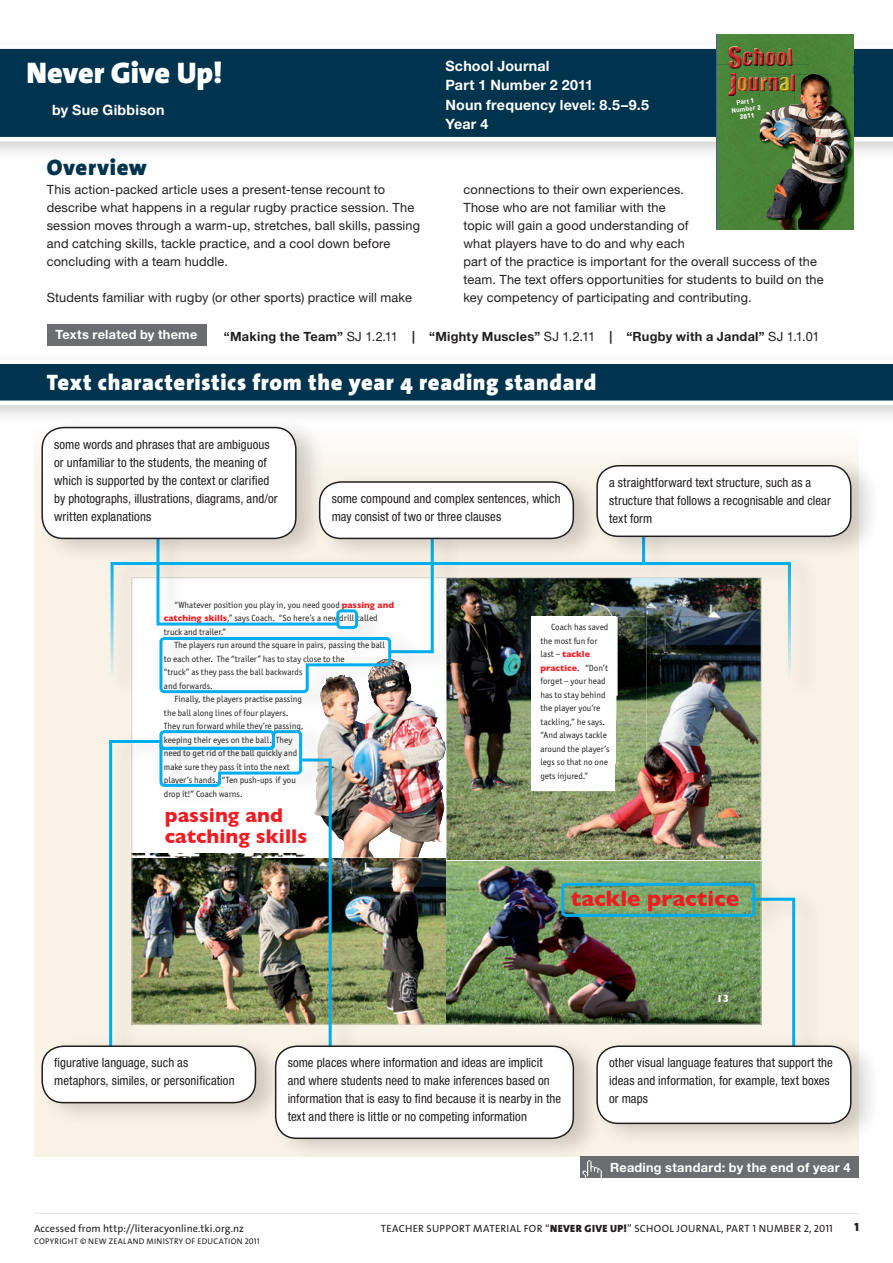
<style>
.page{position:relative;width:893px;height:1263px;background:#fff}
.page>*{position:absolute;margin:0;border:0;box-sizing:border-box;transform-origin:0 0}
.t1{font:900 30px "The Sans Os F";letter-spacing:-.005em;color:#fff}
.t2{font:900 22.5px "The Sans Os F";letter-spacing:.025em;color:#fff}
.t3{font:700 22.5px "Gill Sans";color:#ee1d23}
.H2_Solid{font:900 22.5px "The Sans Os F";letter-spacing:.03em;color:#00334e}
.t4{font:700 20.25px/20.2px "Gill Sans";color:#ee1d23}
.Journal_Info{font:700 14.25px "Helvetica Neue LT Pro";letter-spacing:.015em;color:#fff}
._2_Characteristics{font:condensed 12.75px/18px "Helvetica Neue LT Pro";letter-spacing:.005em;color:#231f20}
.Overview_Body-Helv_N{font:12.75px/18px "Helvetica Neue LT Pro";letter-spacing:.01em;color:#231f20}
.Related_Texts{font:700 12.75px "Helvetica Neue LT Pro";letter-spacing:.02em;color:#231f20}
.t5{font:700 12.75px "Helvetica Neue LT Pro";letter-spacing:.02em;color:#fff}
.t6{font:900 12px "The Sans Os F";color:#231f20}
.t7{font:10.5px "The Sans Os F";letter-spacing:.015em;color:#231f20}
.t8{font:700 10.5px "Gill Sans";color:#fff}
.t9{font:9px/13.5px "Officina Sans ITC Pro";color:#231f20}
.t10{font:8.25px "The Sans Os F";letter-spacing:.035em;color:#231f20}
.t11{font:700 6.6px/7.2px "DIN Pro";color:#fff;text-align:center}
.s1{font-weight:900}
.s2{font-weight:400}
.s3{font-family:"Gill Sans";font-weight:700;color:#ee1d23}
</style>
<div class="page">
<div style="left:0;top:36px;width:893px;height:126px;background:#231f20;opacity:.2"></div>
<svg style="left:0;top:44px;width:893px;height:97px;background:#17455e"></svg>
<div style="left:34px;top:493px;width:825px;height:664px;background:#f9f2e6"></div>
<img style="left:359px;top:845px;width:87px;height:177px">
<img style="left:314px;top:700px;width:130px;height:158px">
<img style="left:446px;top:700px;width:313px;height:322px">
<div style="left:531px;top:617px;width:84px;height:174px;background:#fff"></div>
<img style="left:615px;top:700px;width:31px;height:64px">
<img style="left:446px;top:858px;width:1px;height:166px">
<svg style="left:446px;top:845px;width:1px;height:13px"></svg>
<svg style="left:716px;top:34px;width:138px;height:195px;background:#527c3a"></svg>
<img style="left:849px;top:74px;width:4px;height:155px">
<img style="left:759px;top:74px;width:90px;height:155px">
<div style="left:0;top:351px;width:893px;height:74px;background:#231f20;opacity:.2"></div>
<svg style="left:0;top:359px;width:893px;height:46px"></svg>
<div style="left:34px;top:426px;width:825px;height:67px;background:#fcfaf5"></div>
<div style="left:47px;top:324px;width:159px;height:21px;background:#6c6d70"></div>
<div style="left:604px;top:1157px;width:255px;height:21px;background:#6c6d70"></div>
<div style="left:580px;top:1157px;width:27px;height:21px;background:#6c6d70"></div>
<svg style="left:583px;top:1162px;width:19px;height:16px"></svg>
<div style="left:303px;top:750px;width:56px;height:318px;background:#231f20;opacity:.2"></div>
<div style="left:272px;top:1035px;width:332px;height:127px;background:#231f20;opacity:.2"></div>
<div style="left:276px;top:1046px;width:297px;height:92px;background:#fff;border-radius:21px"></div>
<div style="left:275px;top:1045px;width:299px;height:94px;border:2px solid #231f20;border-radius:21px"></div>
<div style="left:38px;top:1035px;width:248px;height:91px;background:#231f20;opacity:.2"></div>
<div style="left:42px;top:1046px;width:213px;height:56px;background:#fff;border-radius:21px"></div>
<div style="left:41px;top:1045px;width:215px;height:58px;border:2px solid #231f20;border-radius:21px"></div>
<div style="left:752px;top:890px;width:70px;height:179px;background:#f4ede2"></div>
<svg style="left:748px;top:897px;width:48px;height:138px"></svg>
<div style="left:110px;top:554px;width:708px;height:146px;background:#231f20;opacity:.2"></div>
<div style="left:111px;top:562px;width:680px;height:120px;border:3px solid #00aeef"></div>
<div style="left:38px;top:416px;width:289px;height:146px;background:#231f20;opacity:.2"></div>
<div style="left:42px;top:428px;width:254px;height:110px;background:#fff;border-radius:21px"></div>
<div style="left:41px;top:427px;width:256px;height:112px;border:2px solid #231f20;border-radius:21px"></div>
<div style="left:316px;top:471px;width:288px;height:91px;background:#231f20;opacity:.2"></div>
<div style="left:320px;top:482px;width:253px;height:56px;background:#fff;border-radius:21px"></div>
<div style="left:319px;top:481px;width:255px;height:58px;border:2px solid #231f20;border-radius:21px"></div>
<div style="left:641px;top:527px;width:31px;height:54px;background:#231f20;opacity:.2"></div>
<hr style="left:642px;top:534px;width:3px;height:28px;background:#00aeef">
<div style="left:593px;top:455px;width:289px;height:105px;background:#231f20;opacity:.2"></div>
<div style="left:597px;top:466px;width:254px;height:70px;background:#fff;border-radius:21px"></div>
<div style="left:596px;top:465px;width:255px;height:72px;border:2px solid #231f20;border-radius:21px"></div>
<hr style="left:34px;top:1213px;width:825px;height:1px;background:#eae8e3">
<div style="left:593px;top:1035px;width:289px;height:112px;background:#231f20;opacity:.2"></div>
<div style="left:597px;top:1046px;width:254px;height:77px;background:#fff;border-radius:21px"></div>
<div style="left:596px;top:1045px;width:255px;height:79px;border:2px solid #231f20;border-radius:21px"></div>
<div style="left:159px;top:629px;width:260px;height:85px;background:#231f20;opacity:.2"></div>
<svg style="left:155px;top:528px;width:280px;height:167px"></svg>
<img style="left:108px;top:729px;width:225px;height:323px">
<div style="left:159px;top:722px;width:143px;height:48px;background:#f7f7f7"></div>
<div style="left:159px;top:730px;width:116px;height:20px;border:3px solid #00aeef;border-radius:3px"></div>
<div style="left:560px;top:875px;width:223px;height:62px;background:#231f20;opacity:.2"></div>
<div style="left:561px;top:883px;width:194px;height:34px;border:3px solid #00aeef;border-radius:3px"></div>
<h1 class="t1" style="left:27px;top:53px;width:197px">Never Give Up!</h1>
<p class="Journal_Info" style="left:52px;top:101px;width:114px">by Sue Gibbison</p>
<p class="H2_Solid" style="left:47px;top:152px;width:102px">Overview</p>
<p class="Overview_Body-Helv_N" style="left:47px;top:180px;width:375px">This action-packed article uses a present-tense recount to describe what happens in a regular rugby practice session. The session moves through a warm-up, stretches, ball skills, passing and catching skills, tackle practice, and a cool down before concluding with a team huddle.</p>
<p class="Overview_Body-Helv_N" style="left:47px;top:288px;width:367px">Students familiar with rugby (or other sports) practice will make</p>
<p class="Journal_Info" style="left:445px;top:56px;width:106px">School Journal</p>
<p class="Journal_Info" style="left:445px;top:76px;width:149px">Part 1 Number 2 2011</p>
<p class="Journal_Info" style="left:445px;top:95px;width:205px">Noun frequency level: 8.5–9.5</p>
<p class="Journal_Info" style="left:445px;top:115px;width:44px">Year 4</p>
<p class="t11" style="left:730px;top:99px;width:31px;rotate:-7deg">Part <span class="s1">1<br></span>Number <span class="s1">2<br>2011</span></p>
<p class="Overview_Body-Helv_N" style="left:463px;top:180px;width:362px">connections to their own experiences.<br>Those who are not familiar with the<br>topic will gain a good understanding of<br>what players have to do and why each<br>part of the practice is important for the overall success of the team. The text offers opportunities for students to build on the key competency of participating and contributing.</p>
<p class="t5" style="left:56px;top:327px;width:143px">Texts related by theme</p>
<p class="Related_Texts" style="left:224px;top:328px;width:597px">“Making the Team” <span class="s2">SJ 1.2.11</span> | “Mighty Muscles” <span class="s2">SJ 1.2.11</span> | “Rugby with a Jandal” <span class="s2">SJ 1.1.01</span></p>
<h2 class="t2" style="left:47px;top:368px;width:551px">Text characteristics from the year 4 reading standard</h2>
<p class="_2_Characteristics" style="left:54px;top:435px;width:225px">some words and phrases that are ambiguous or unfamiliar to the students, the meaning of which is supported by the context or clarified by photographs, illustrations, diagrams, and/or written explanations</p>
<p class="_2_Characteristics" style="left:332px;top:489px;width:230px">some compound and complex sentences, which may consist of two or three clauses</p>
<p class="_2_Characteristics" style="left:609px;top:473px;width:223px">a straightforward text structure, such as a structure that follows a recognisable and clear text form</p>
<p class="t9" style="left:175px;top:598px;width:221px">“Whatever position you play in, you need good <span class="s3">passing and</span></p>
<p class="t9" style="left:164px;top:611px;width:215px"><span class="s3">catching skills</span>,” says Coach. “So here’s a new drill called</p>
<p class="t9" style="left:164px;top:625px;width:64px">truck and trailer.”</p>
<p class="t9" style="left:175px;top:638px;width:212px">The players run around the square in pairs, passing the ball</p>
<p class="t9" style="left:164px;top:652px;width:182px">to each other. The “trailer” has to stay close to the</p>
<p class="t9" style="left:164px;top:665px;width:140px">“truck” as they pass the ball backwards</p>
<p class="t9" style="left:164px;top:679px;width:51px">and forwards.</p>
<p class="t9" style="left:175px;top:692px;width:129px">Finally, the players practise passing</p>
<p class="t9" style="left:164px;top:706px;width:126px">the ball along lines of four players.</p>
<p class="t9" style="left:164px;top:719px;width:141px">They run forward while they’re passing,</p>
<p class="t9" style="left:164px;top:733px;width:130px">keeping their eyes on the ball. They</p>
<p class="t9" style="left:164px;top:746px;width:135px">need to get rid of the ball quickly and</p>
<p class="t9" style="left:164px;top:760px;width:127px">make sure they pass it into the next</p>
<p class="t9" style="left:164px;top:773px;width:134px">player’s hands. “Ten push-ups if you</p>
<p class="t9" style="left:164px;top:787px;width:80px">drop it!” Coach warns.</p>
<p class="t4" style="left:165px;top:805px;width:144px">passing and catching skills</p>
<p class="t9" style="left:540px;top:621px;width:71px;text-indent:11px">Coach has saved the most fun for last – <span class="s3">tackle practice</span>. “Don’t forget – your head has to stay behind the player you’re tackling,” he says. “And always tackle around the player’s legs so that no one gets injured.”</p>
<p class="t3" style="left:571px;top:885px;width:170px">tackle practice</p>
<p class="t8" style="left:716px;top:993px;width:14px">13</p>
<p class="_2_Characteristics" style="left:54px;top:1054px;width:182px">figurative language, such as metaphors, similes, or personification</p>
<p class="t7" style="left:34px;top:1222px;width:211px">Accessed from http://literacyonline.tki.org.nz</p>
<p class="t10" style="left:34px;top:1235px;width:227px">COPYRIGHT © NEW ZEALAND MINISTRY OF EDUCATION 2011</p>
<p class="_2_Characteristics" style="left:288px;top:1054px;width:275px">some places where information and ideas are implicit and where students need to make inferences based on information that is easy to find because it is nearby in the text and there is little or no competing information</p>
<p class="_2_Characteristics" style="left:609px;top:1054px;width:225px">other visual language features that support the ideas and information, for example, text boxes or maps</p>
<p class="t5" style="left:610px;top:1159px;width:242px">Reading standard: by the end of year 4</p>
<p class="t7" style="left:381px;top:1222px;width:454px">TEACHER SUPPORT MATERIAL FOR “<span class="s1">NEVER GIVE UP!</span>” SCHOOL JOURNAL, PART 1 NUMBER 2, 2011</p>
<p class="t6" style="left:854px;top:1219px;width:6px">1</p>
</div>
